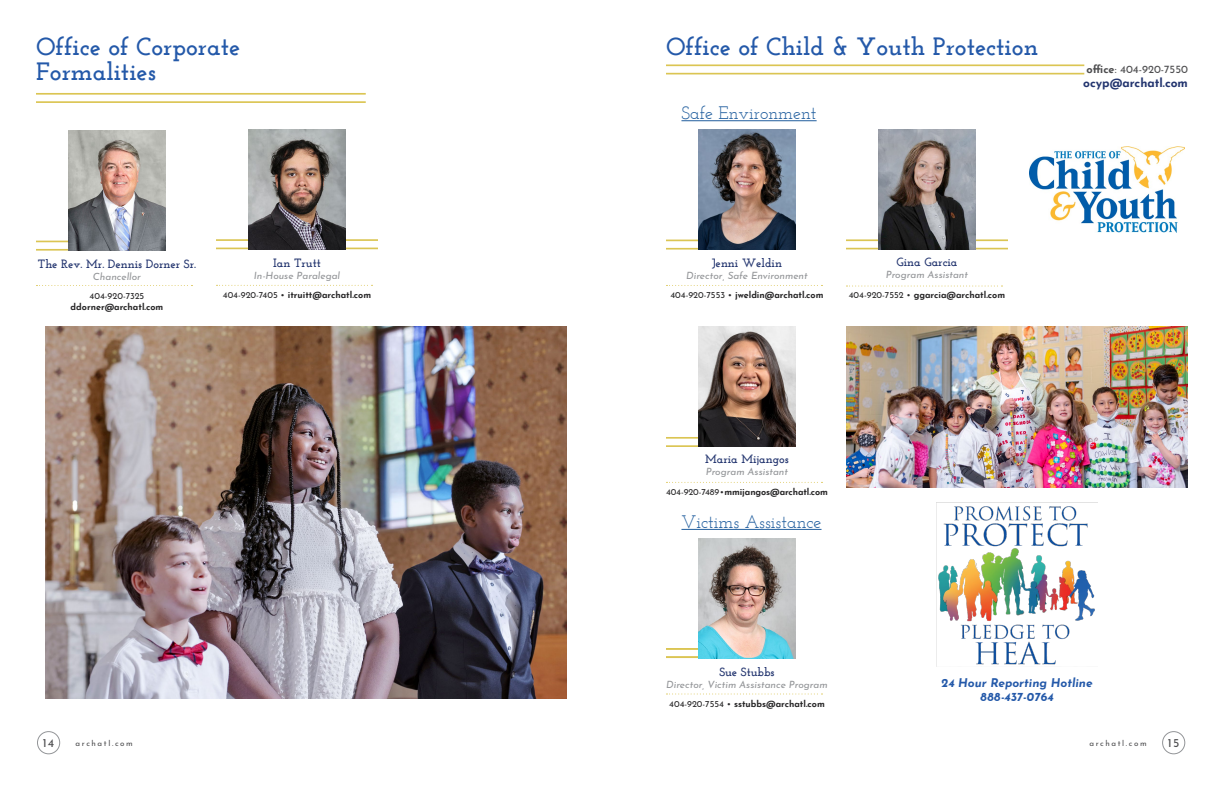
<style>
.page{position:relative;width:1224px;height:792px;background:#fff}
.page>*{position:absolute;margin:0;border:0;box-sizing:border-box;transform-origin:0 0}
.t1{font:700 25px/25px "Josefin Slab";color:#2459a9}
.t2{font:18px "Josefin Slab";color:#215e9e}
.t3{font:700 12px "Josefin Slab";color:#23356f}
.t4{font:italic 700 12px/14.4px "Josefin Sans";color:#2459a9;text-align:center}
.t5{font:700 12px "Josefin Sans";color:#23356f}
.t6{font:12px "Josefin Sans";color:#4d4d4f}
.t7{font:11px "Josefin Sans";color:#4d4d4f}
.t8{font:italic 10px "Josefin Sans";color:#939598}
.t9{font:700 9px "Josefin Sans";color:#292829}
.t10{font:9px "Josefin Sans";color:#292829}
.t11{font:8px "Josefin Sans";letter-spacing:.2em;color:#4d4d4f}
.s1{font-weight:400}
.s2{font-weight:700}
</style>
<div class="page">
<hr style="left:666px;top:437px;width:78px;height:2px;background:#dbc553">
<hr style="left:666px;top:445px;width:78px;height:2px;background:#dbc553">
<hr style="left:666px;top:240px;width:78px;height:1px;background:#dbc553">
<hr style="left:666px;top:248px;width:78px;height:2px;background:#dbc553">
<svg style="left:666px;top:285px;width:157px;height:1px"></svg>
<svg style="left:666px;top:482px;width:157px;height:1px"></svg>
<svg style="left:666px;top:694px;width:157px;height:1px"></svg>
<hr style="left:846px;top:239px;width:162px;height:2px;background:#dbc553">
<hr style="left:846px;top:248px;width:162px;height:1px;background:#dbc553">
<svg style="left:846px;top:286px;width:157px;height:1px"></svg>
<img style="left:878px;top:130px;width:98px;height:120px">
<hr style="left:666px;top:648px;width:78px;height:2px;background:#dbc553">
<hr style="left:666px;top:656px;width:78px;height:2px;background:#dbc553">
<img style="left:698px;top:327px;width:97px;height:120px">
<img style="left:698px;top:538px;width:98px;height:120px">
<img style="left:938px;top:506px;width:157px;height:159px">
<hr style="left:36px;top:93px;width:330px;height:2px;background:#dbc553">
<hr style="left:36px;top:101px;width:330px;height:2px;background:#dbc553">
<hr style="left:36px;top:241px;width:78px;height:1px;background:#dbc553">
<hr style="left:36px;top:249px;width:78px;height:2px;background:#dbc553">
<svg style="left:36px;top:285px;width:157px;height:1px"></svg>
<img style="left:68px;top:131px;width:98px;height:120px">
<hr style="left:216px;top:239px;width:162px;height:2px;background:#dbc553">
<hr style="left:216px;top:248px;width:162px;height:1px;background:#dbc553">
<svg style="left:217px;top:285px;width:156px;height:1px"></svg>
<img style="left:1029px;top:147px;width:156px;height:85px">
<img style="left:698px;top:130px;width:98px;height:119px">
<hr style="left:681px;top:120px;width:136px;height:1px;background:#215e9e">
<hr style="left:681px;top:529px;width:141px;height:1px;background:#215e9e">
<img style="left:248px;top:130px;width:98px;height:119px">
<img style="left:45px;top:327px;width:522px;height:371px">
<img style="left:846px;top:327px;width:342px;height:161px">
<hr style="left:666px;top:64px;width:418px;height:2px;background:#dbc553">
<hr style="left:666px;top:73px;width:418px;height:1px;background:#dbc553">
<div style="left:37px;top:731px;width:23px;height:23px;border:1px solid #939598;border-radius:50%"></div>
<div style="left:1162px;top:731px;width:23px;height:23px;border:1px solid #939598;border-radius:50%"></div>
<h1 class="t1" style="left:36px;top:34px;width:206px">Office of Corporate<br>Formalities</h1>
<h3 class="t3" style="left:38px;top:257px;width:160px">The Rev. Mr. Dennis Dorner Sr.</h3>
<p class="t8" style="left:93px;top:268px;width:50px">Chancellor</p>
<p class="t10" style="left:90px;top:289px;width:56px">404-920-7325</p>
<p class="t9" style="left:71px;top:299px;width:94px">ddorner@archatl.com</p>
<h3 class="t3" style="left:273px;top:256px;width:49px">Ian Trutt</h3>
<p class="t8" style="left:254px;top:267px;width:88px">In-House Paralegal</p>
<p class="t9" style="left:223px;top:287px;width:150px"><span class="s1">404-920-7405 •</span> itruitt@archatl.com</p>
<h1 class="t1" style="left:666px;top:34px;width:374px">Office of Child &amp; Youth Protection</h1>
<h2 class="t2" style="left:681px;top:103px;width:137px">Safe Environment</h2>
<p class="t7" style="left:1087px;top:60px;width:103px"><span class="s2">office</span>: 404-920-7550</p>
<h3 class="t5" style="left:1083px;top:72px;width:106px">ocyp@archatl.com</h3>
<h3 class="t3" style="left:712px;top:256px;width:72px">Jenni Weldin</h3>
<p class="t8" style="left:686px;top:267px;width:123px">Director, Safe Environment</p>
<p class="t9" style="left:670px;top:287px;width:155px"><span class="s1">404-920-7553 •</span> jweldin@archatl.com</p>
<h3 class="t3" style="left:896px;top:255px;width:63px">Gina Garcia</h3>
<p class="t8" style="left:886px;top:267px;width:84px">Program Assistant</p>
<p class="t9" style="left:849px;top:287px;width:158px"><span class="s1">404-920-7552 •</span> ggarcia@archatl.com</p>
<h3 class="t3" style="left:705px;top:452px;width:85px">Maria Mijangos</h3>
<p class="t8" style="left:706px;top:463px;width:84px">Program Assistant</p>
<p class="t9" style="left:666px;top:483px;width:163px"><span class="s1">404-920-7489 •</span> mmijangos@archatl.com</p>
<h2 class="t2" style="left:681px;top:511px;width:142px">Victims Assistance</h2>
<h3 class="t3" style="left:719px;top:665px;width:57px">Sue Stubbs</h3>
<p class="t8" style="left:666px;top:676px;width:163px">Director, Victim Assistance Program</p>
<p class="t9" style="left:669px;top:696px;width:157px"><span class="s1">404-920-7554 •</span> sstubbs@archatl.com</p>
<h3 class="t4" style="left:941px;top:674px;width:153px">24 Hour Reporting Hotline<br>888-437-0764</h3>
<h3 class="t6" style="left:43px;top:733px;width:13px">14</h3>
<p class="t11" style="left:76px;top:736px;width:59px">archatl.com</p>
<p class="t11" style="left:1089px;top:736px;width:59px">archatl.com</p>
<h3 class="t6" style="left:1168px;top:733px;width:13px">15</h3>
</div>
